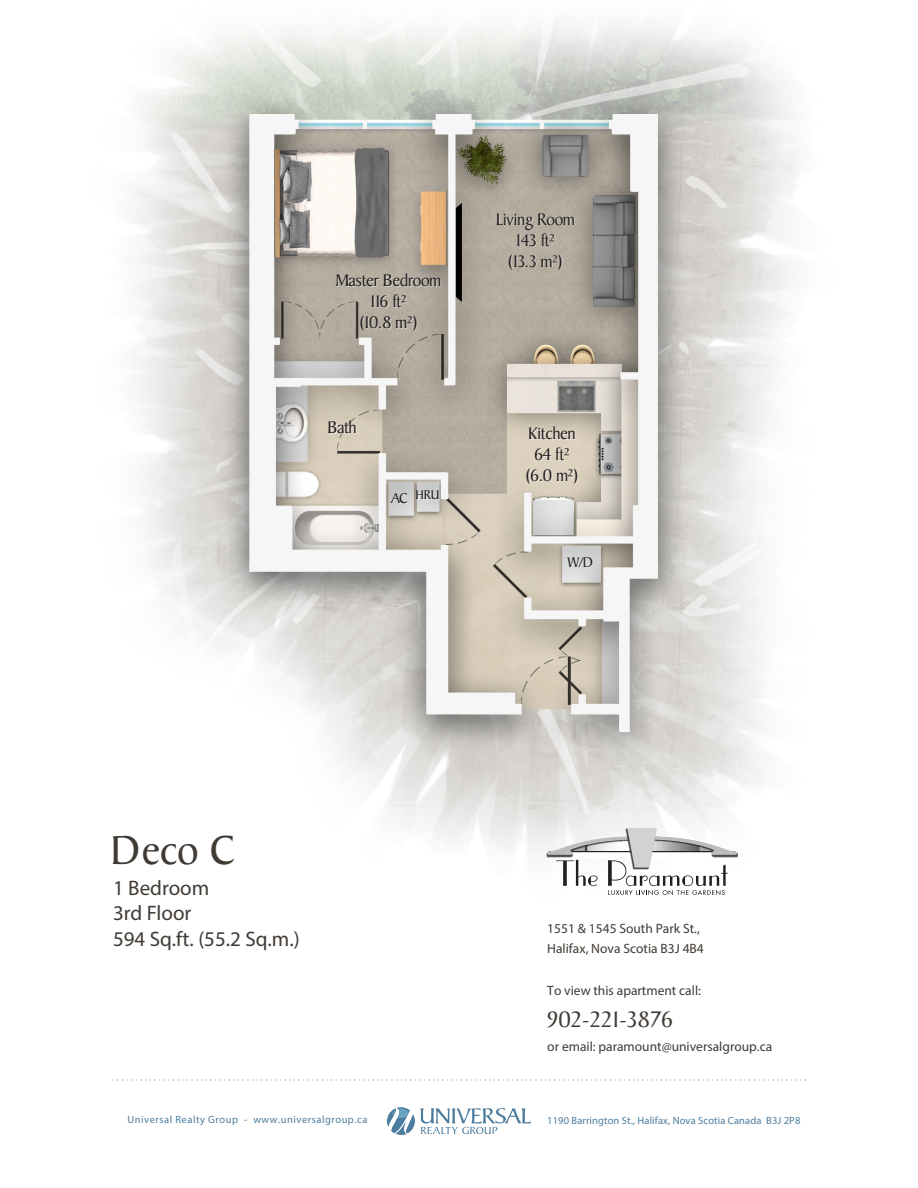
<style>
.page{position:relative;width:918px;height:1188px;background:#fff}
.page>*{position:absolute;margin:0;border:0;box-sizing:border-box;transform-origin:0 0}
.t1{font:43.5px "Baker Signet";color:#403a34}
.t2{font:24px "Baker Signet";color:#403a34}
.t3{font:21px/25.2px "Myriad Pro";color:#403a34}
.t4{font:18px/21px "Baker Signet";letter-spacing:-.025em;color:#231f20;text-align:center}
.t5{font:15px "Baker Signet";color:#231f20}
.t6{font:13.5px/19.5px "Myriad Pro";color:#403a34}
.t7{font:13.5px "Baker Signet";color:#231f20}
.t8{font:10.5px "Myriad Pro";letter-spacing:.01em;color:#4c7c9e}
.t9{font:10.5px "Myriad Pro";letter-spacing:.05em;color:#4c7c9e}
.s1{font-size:15px}
</style>
<div class="page">
<img style="left:112px;top:23px;width:689px;height:1112px">
<svg style="left:547px;top:828px;width:190px;height:67px"></svg>
<svg style="left:421px;top:1108px;width:110px;height:26px"></svg>
<svg style="left:387px;top:1107px;width:28px;height:28px"></svg>
<svg style="left:113px;top:1079px;width:694px;height:2px"></svg>
<h3 class="t4" style="left:335px;top:270px;width:108px">Master Bedroom<br>116 ft²<br>(10.8 m²)</h3>
<h3 class="t4" style="left:328px;top:418px;width:31px">Bath</h3>
<p class="t7" style="left:391px;top:488px;width:50px"><span class="s1">AC</span> HRU</p>
<h3 class="t4" style="left:496px;top:209px;width:81px">Living Room<br>143 ft²<br>(13.3 m²)</h3>
<h3 class="t4" style="left:525px;top:423px;width:55px">Kitchen<br>64 ft² (6.0 m²)</h3>
<p class="t5" style="left:567px;top:554px;width:27px">W/D</p>
<h1 class="t1" style="left:112px;top:826px;width:126px">Deco C</h1>
<h3 class="t3" style="left:113px;top:875px;width:188px">1 Bedroom<br>3rd Floor<br>594 Sq.ft. (55.2 Sq.m.)</h3>
<p class="t6" style="left:547px;top:919px;width:158px">1551 &amp; 1545 South Park St.,<br>Halifax, Nova Scotia B3J 4B4</p>
<p class="t6" style="left:547px;top:980px;width:155px">To view this apartment call:</p>
<h2 class="t2" style="left:547px;top:1006px;width:127px">902-221-3876</h2>
<p class="t6" style="left:547px;top:1037px;width:226px">or email: paramount@universalgroup.ca</p>
<p class="t9" style="left:127px;top:1113px;width:242px">Universal Realty Group - www.universalgroup.ca</p>
<p class="t8" style="left:547px;top:1114px;width:255px">1190 Barrington St., Halifax, Nova Scotia Canada B3J 2P8</p>
</div>
